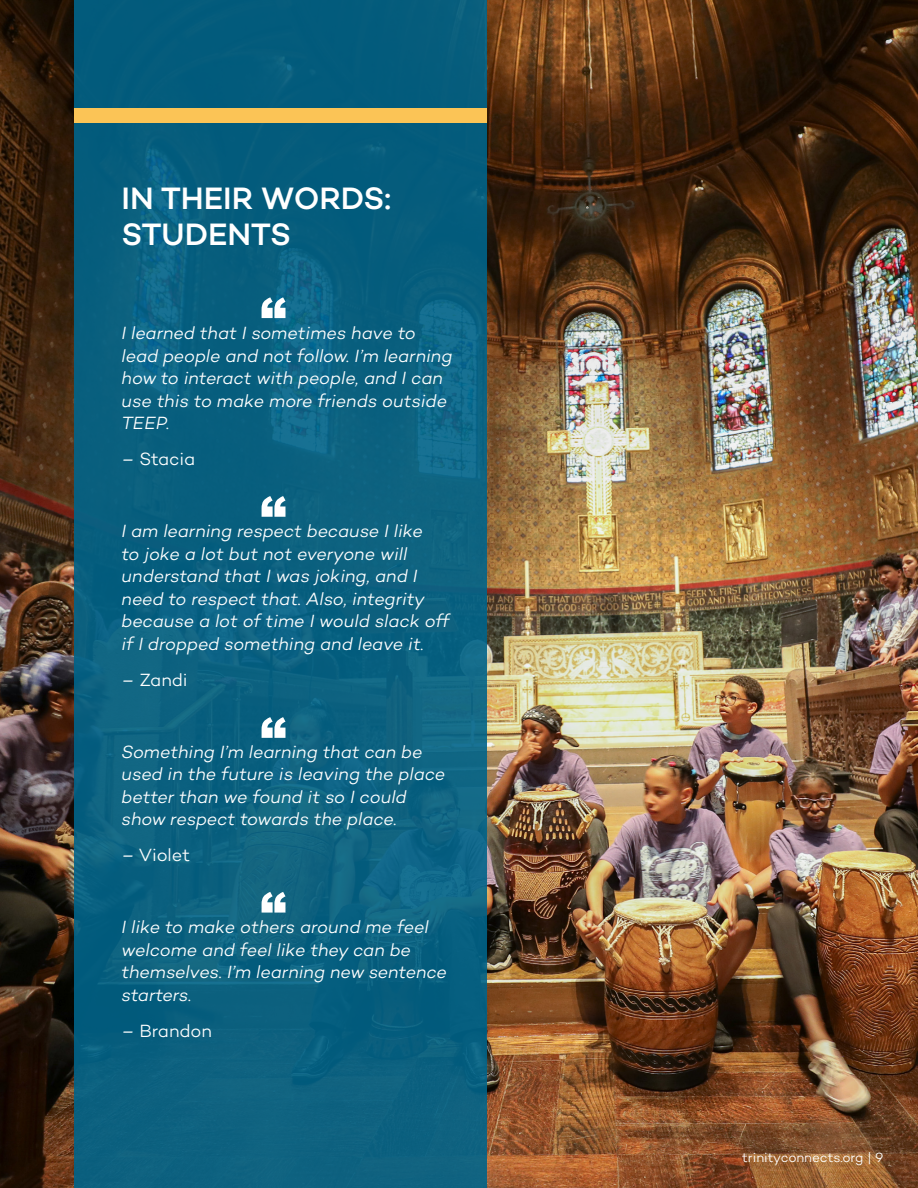
<style>
.page{position:relative;width:918px;height:1188px;background:#fff}
.page>*{position:absolute;margin:0;border:0;box-sizing:border-box;transform-origin:0 0}
.t1{font:500 31.5px/36px "Campton";letter-spacing:-.005em;color:#fff}
.t2{font:italic 300 18px/22.5px "Campton";letter-spacing:-.005em;color:#fff}
.t3{font:300 18px "Campton";letter-spacing:-.005em;color:#fff}
.t4{font:300 13.5px "Campton";letter-spacing:-.005em;color:#fff}
.s1{font-style:italic}
</style>
<div class="page">
<img style="left:0;top:0;width:918px;height:1188px">
<svg style="left:74px;top:0;width:413px;height:1188px;fill:#0a607f"></svg>
<svg style="left:262px;top:297px;width:23px;height:21px"></svg>
<svg style="left:262px;top:496px;width:23px;height:21px"></svg>
<svg style="left:262px;top:717px;width:23px;height:21px"></svg>
<svg style="left:262px;top:892px;width:23px;height:21px"></svg>
<div style="left:74px;top:108px;width:413px;height:15px;background:#fbc456"></div>
<h1 class="t1" style="left:122px;top:179px;width:271px">IN THEIR WORDS:<br>STUDENTS</h1>
<p class="t2" style="left:122px;top:322px;width:332px">I learned that I sometimes have to lead people and not follow. I’m learning how to interact with people, and I can use this to make more friends outside<br>TEEP.</p>
<p class="t3" style="left:122px;top:448px;width:75px"><span class="s1">–</span> Stacia</p>
<p class="t2" style="left:122px;top:520px;width:329px">I am learning respect because I like<br>to joke a lot but not everyone will understand that I was joking, and I need to respect that. Also, integrity because a lot of time I would slack off if I dropped something and leave it.</p>
<p class="t3" style="left:122px;top:669px;width:68px"><span class="s1">–</span> Zandi</p>
<p class="t2" style="left:122px;top:740px;width:325px">Something I’m learning that can be used in the future is leaving the place better than we found it so I could show respect towards the place.</p>
<p class="t3" style="left:122px;top:844px;width:70px"><span class="s1">–</span> Violet</p>
<p class="t2" style="left:122px;top:916px;width:327px">I like to make others around me feel welcome and feel like they can be themselves. I’m learning new sentence starters.</p>
<p class="t3" style="left:122px;top:1020px;width:92px"><span class="s1">–</span> Brandon</p>
<p class="t4" style="left:742px;top:1149px;width:143px">trinityconnects.org | 9</p>
</div>
